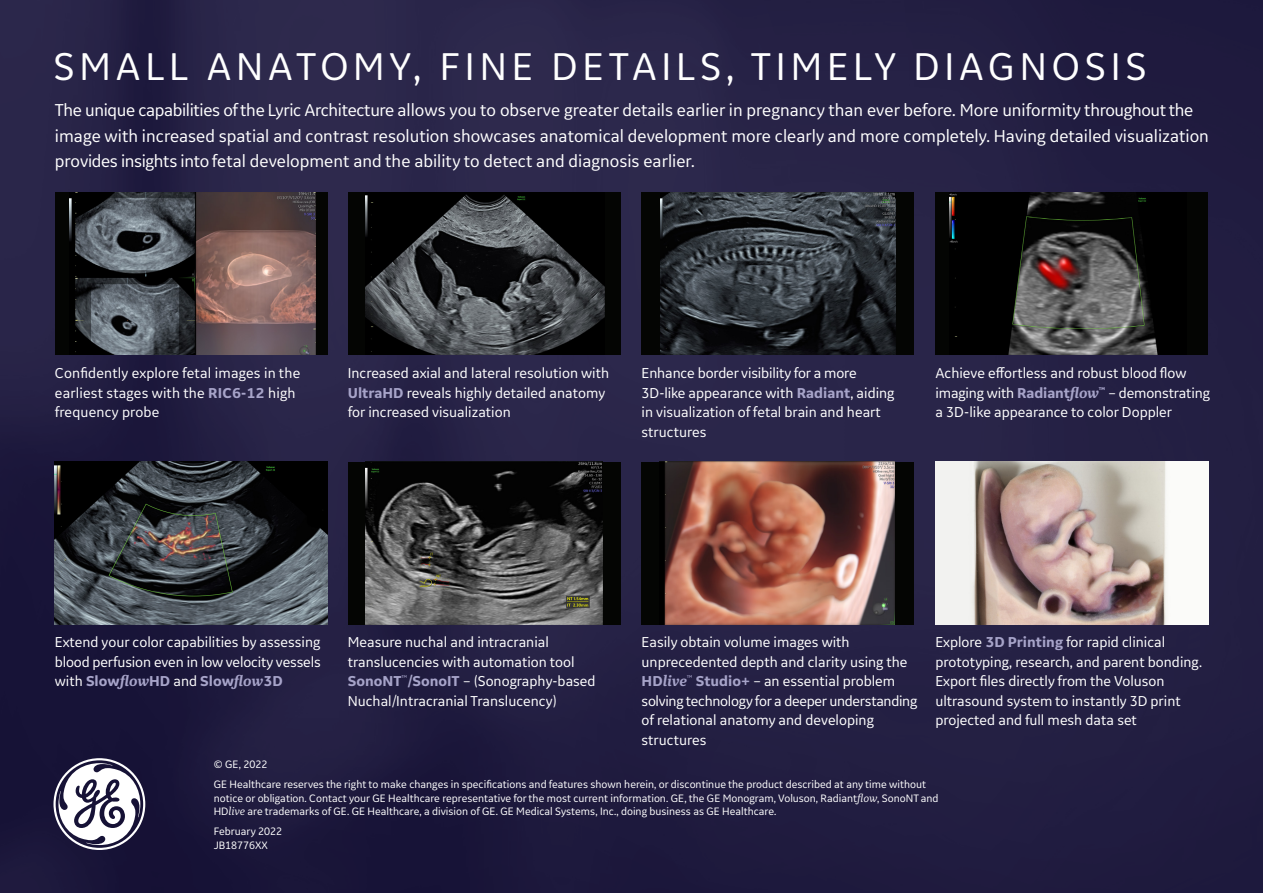
<style>
.page{position:relative;width:1263px;height:893px;background:#fff}
.page>*{position:absolute;margin:0;border:0;box-sizing:border-box;transform-origin:0 0}
.t1{font:40.5px "GE Inspira Sans";letter-spacing:.12em;color:#fff}
.t2{font:18px/25.5px "GE Inspira Sans";color:#fff}
.t3{font:15px/19.5px "GE Inspira Sans";color:#fff}
.t4{font:11.25px/13.5px "GE Inspira Sans";color:#fff}
.s1{font-weight:700;color:#a7a4c9}
.s2{font-family:"GE Inspira Serif";font-weight:700;font-style:italic;color:#a7a4c9}
.s3{font-family:"GE Inspira Serif";font-style:italic}
</style>
<div class="page">
<img style="left:0;top:0;width:1263px;height:893px">
<div style="left:642px;top:192px;width:272px;height:163px;background:#040503"></div>
<img style="left:661px;top:192px;width:234px;height:163px">
<div style="left:935px;top:192px;width:273px;height:163px;background:#040503"></div>
<img style="left:950px;top:192px;width:208px;height:163px">
<div style="left:348px;top:462px;width:272px;height:162px;background:#040503"></div>
<img style="left:365px;top:462px;width:237px;height:162px">
<div style="left:55px;top:192px;width:273px;height:163px;background:#040503"></div>
<img style="left:69px;top:192px;width:246px;height:163px">
<div style="left:348px;top:192px;width:272px;height:163px;background:#040503"></div>
<img style="left:365px;top:194px;width:239px;height:161px">
<div style="left:642px;top:462px;width:272px;height:162px;background:#040503"></div>
<img style="left:664px;top:462px;width:231px;height:162px">
<img style="left:935px;top:462px;width:273px;height:162px">
<img style="left:55px;top:462px;width:273px;height:162px">
<svg style="left:53px;top:758px;width:92px;height:92px"></svg>
<p class="t1" style="left:53px;top:41px;width:1095px">SMALL ANATOMY, FINE DETAILS, TIMELY DIAGNOSIS</p>
<p class="t2" style="left:55px;top:97px;width:1155px">The unique capabilities of the Lyric Architecture allows you to observe greater details earlier in pregnancy than ever before. More uniformity throughout the image with increased spatial and contrast resolution showcases anatomical development more clearly and more completely. Having detailed visualization provides insights into fetal development and the ability to detect and diagnosis earlier.</p>
<p class="t3" style="left:55px;top:363px;width:247px">Confidently explore fetal images in the earliest stages with the <span class="s1">RIC6-12</span> high frequency probe</p>
<p class="t3" style="left:348px;top:363px;width:263px">Increased axial and lateral resolution with<br><span class="s1">UltraHD</span> reveals highly detailed anatomy for increased visualization</p>
<p class="t3" style="left:642px;top:363px;width:254px">Enhance border visibility for a more<br>3D-like appearance with <span class="s1">Radiant</span>, aiding in visualization of fetal brain and heart structures</p>
<p class="t3" style="left:935px;top:363px;width:276px">Achieve effortless and robust blood flow imaging with <span class="s1">Radiant</span><span class="s2">flow</span><sup>™</sup> – demonstrating a 3D-like appearance to color Doppler</p>
<p class="t3" style="left:55px;top:632px;width:267px;text-align:justify">Extend your color capabilities by assessing blood perfusion even in low velocity vessels with <span class="s1">Slow</span><span class="s2">flow</span><span class="s1">HD</span> and <span class="s1">Slow</span><span class="s2">flow</span><span class="s1">3D</span></p>
<p class="t3" style="left:348px;top:632px;width:249px">Measure nuchal and intracranial translucencies with automation tool <span class="s1">SonoNT</span><sup>™</sup><span class="s1">/SonoIT</span> – (Sonography-based Nuchal/Intracranial Translucency)</p>
<p class="t3" style="left:642px;top:632px;width:277px">Easily obtain volume images with unprecedented depth and clarity using the <span class="s1">HD</span><span class="s2">live</span><sup>™</sup> <span class="s1">Studio+</span> – an essential problem solving technology for a deeper understanding of relational anatomy and developing structures</p>
<p class="t3" style="left:935px;top:632px;width:268px">Explore <span class="s1">3D Printing</span> for rapid clinical prototyping, research, and parent bonding.<br>Export files directly from the Voluson ultrasound system to instantly 3D print projected and full mesh data set</p>
<p class="t4" style="left:214px;top:757px;width:55px">© GE, 2022</p>
<p class="t4" style="left:214px;top:777px;width:726px">GE Healthcare reserves the right to make changes in specifications and features shown herein, or discontinue the product described at any time without notice or obligation. Contact your GE Healthcare representative for the most current information. GE, the GE Monogram, Voluson, Radiant<span class="s3">flow</span>, SonoNT and<br>HD<span class="s3">live</span> are trademarks of GE. GE Healthcare, a division of GE. GE Medical Systems, Inc., doing business as GE Healthcare.</p>
<p class="t4" style="left:214px;top:825px;width:70px">February 2022<br>JB18776XX</p>
</div>
